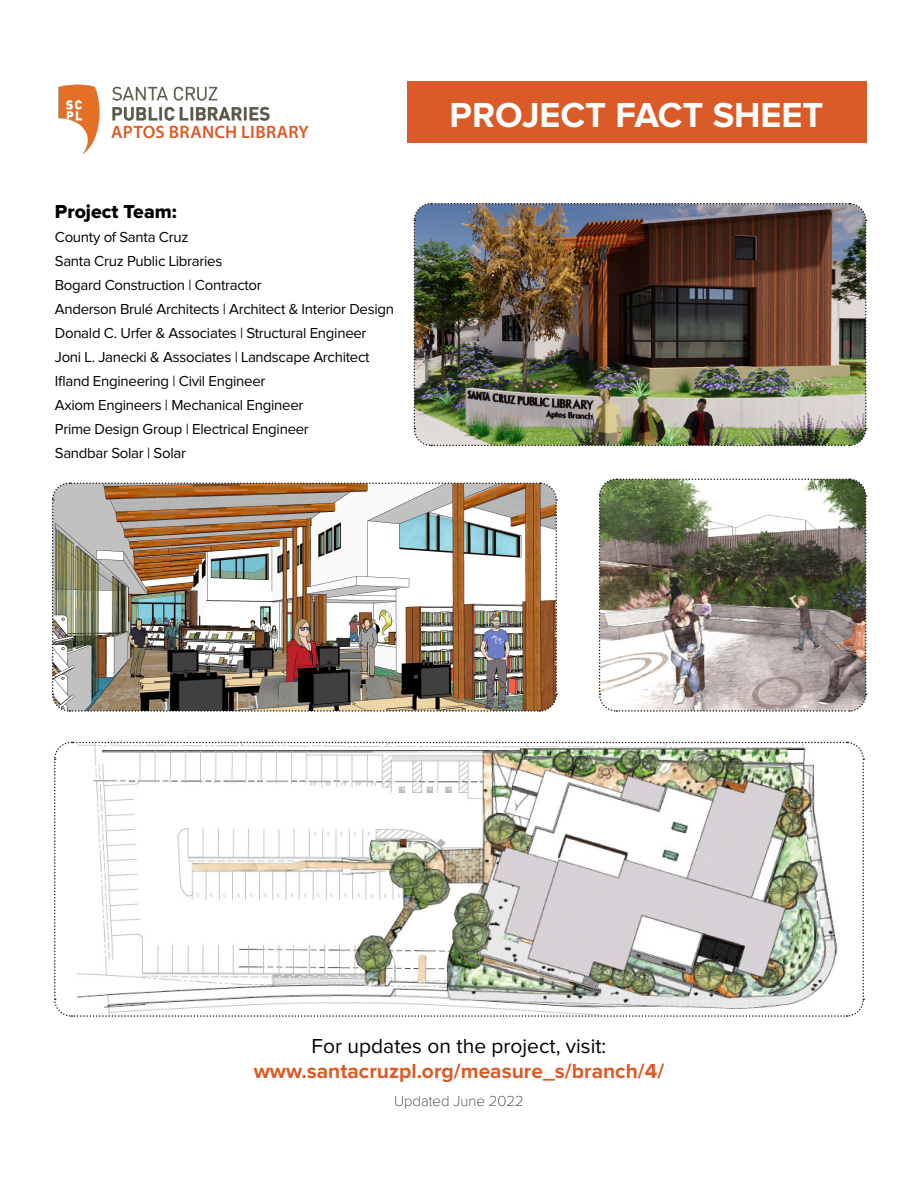
<style>
.page{position:relative;width:918px;height:1188px;background:#fff}
.page>*{position:absolute;margin:0;border:0;box-sizing:border-box;transform-origin:0 0}
.BODY_COPY{font:700 36px "Proxima Nova";color:#fff}
.BODY_COPY-2{font:700 21px/25.2px "Proxima Nova";color:#da5b27;text-align:center}
.BODY_COPY-3{font:19.5px "Proxima Nova Extrabld";color:#000}
.List_-_Bullets_with{font:600 18px "Myriad Pro";letter-spacing:.01em;color:#da5b27}
.BODY_COPY-4{font:15px "Proxima Nova";letter-spacing:-.02em;color:#000}
.BODY_COPY-5{font:100 15px "Proxima Nova T";color:#000}
.s1{font-weight:400;color:#000}
</style>
<div class="page">
<img style="left:58px;top:84px;width:212px;height:70px">
<div style="left:407px;top:81px;width:459px;height:62px;background:#da5b27"></div>
<img style="left:413px;top:202px;width:454px;height:245px">
<img style="left:598px;top:478px;width:269px;height:234px">
<img style="left:52px;top:482px;width:506px;height:230px">
<img style="left:54px;top:741px;width:811px;height:276px">
<p class="List_-_Bullets_with" style="left:111px;top:121px;width:199px">APTOS BRANCH LIBRARY</p>
<p class="BODY_COPY-3" style="left:55px;top:201px;width:124px">Project Team:</p>
<p class="BODY_COPY-4" style="left:55px;top:230px;width:135px">County of Santa Cruz</p>
<p class="BODY_COPY-4" style="left:55px;top:254px;width:169px">Santa Cruz Public Libraries</p>
<p class="BODY_COPY-4" style="left:55px;top:278px;width:208px">Bogard Construction | Contractor</p>
<p class="BODY_COPY-4" style="left:55px;top:302px;width:341px">Anderson Brulé Architects | Architect &amp; Interior Design</p>
<p class="BODY_COPY-4" style="left:55px;top:326px;width:313px">Donald C. Urfer &amp; Associates | Structural Engineer</p>
<p class="BODY_COPY-4" style="left:55px;top:350px;width:316px">Joni L. Janecki &amp; Associates | Landscape Architect</p>
<p class="BODY_COPY-4" style="left:55px;top:374px;width:212px">Ifland Engineering | Civil Engineer</p>
<p class="BODY_COPY-4" style="left:55px;top:398px;width:250px">Axiom Engineers | Mechanical Engineer</p>
<p class="BODY_COPY-4" style="left:55px;top:422px;width:256px">Prime Design Group | Electrical Engineer</p>
<p class="BODY_COPY-4" style="left:55px;top:446px;width:133px">Sandbar Solar | Solar</p>
<p class="BODY_COPY" style="left:450px;top:94px;width:375px">PROJECT FACT SHEET</p>
<p class="BODY_COPY-2" style="left:254px;top:1034px;width:412px"><span class="s1">For updates on the project, visit: </span>www.santacruzpl.org/measure_s/branch/4/</p>
<p class="BODY_COPY-5" style="left:394px;top:1093px;width:131px">Updated June 2022</p>
</div>
